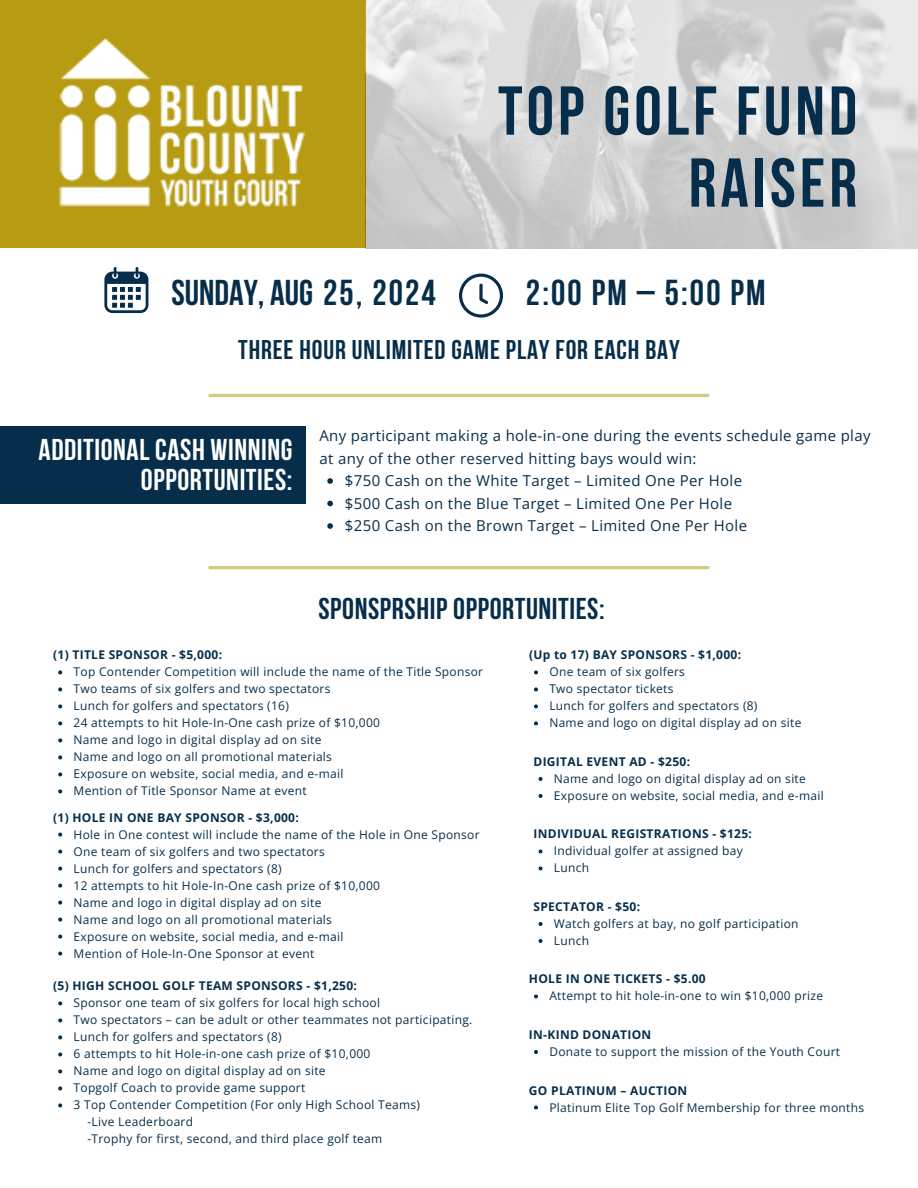
<style>
.page{position:relative;width:918px;height:1188px;background:#fff}
.page>*{position:absolute;margin:0;border:0;box-sizing:border-box;transform-origin:0 0}
.t1{font:700 69px/72px "Bebas Neue";letter-spacing:.06em;color:#062e4b;text-align:right}
.t2{font:700 36px "Bebas Neue";color:#062e4b}
.t3{font:700 36px "Bebas Neue";letter-spacing:.06em;color:#062e4b}
.t4{font:700 30px/30.3px "Bebas Neue";letter-spacing:.02em;color:#fff;text-align:right}
.t5{font:700 30px "Bebas Neue";letter-spacing:.02em;color:#062e4b}
.t6{font:700 27px "Bebas Neue";letter-spacing:.03em;color:#062e4b}
.t7{font:15px/22.5px "Open Sans";letter-spacing:.025em;color:#062e4b}
.t8{font:12px "Open Sans";letter-spacing:.025em;color:#062e4b}
.t9{font:700 12px "Open Sans";letter-spacing:.025em;color:#062e4b}
</style>
<div class="page">
<div style="left:0;top:0;width:365px;height:248px;background:#b79b13"></div>
<img style="left:59px;top:38px;width:247px;height:169px">
<img style="left:365px;top:0;width:553px;height:248px">
<svg style="left:104px;top:267px;width:44px;height:46px"></svg>
<svg style="left:459px;top:274px;width:44px;height:43px"></svg>
<hr style="left:210px;top:394px;width:498px;height:3px;background:#b79b13">
<hr style="left:210px;top:566px;width:498px;height:3px;background:#b79b13">
<div style="left:0;top:426px;width:306px;height:78px;background:#062e4b"></div>
<svg style="left:327px;top:478px;width:6px;height:6px"></svg>
<svg style="left:327px;top:501px;width:6px;height:5px"></svg>
<svg style="left:327px;top:523px;width:6px;height:6px"></svg>
<svg style="left:58px;top:670px;width:4px;height:4px"></svg>
<svg style="left:58px;top:687px;width:4px;height:4px"></svg>
<svg style="left:58px;top:704px;width:4px;height:4px"></svg>
<svg style="left:58px;top:721px;width:4px;height:4px"></svg>
<svg style="left:58px;top:738px;width:4px;height:4px"></svg>
<svg style="left:58px;top:755px;width:4px;height:4px"></svg>
<svg style="left:58px;top:772px;width:4px;height:4px"></svg>
<svg style="left:58px;top:789px;width:4px;height:4px"></svg>
<svg style="left:58px;top:833px;width:4px;height:4px"></svg>
<svg style="left:58px;top:850px;width:4px;height:4px"></svg>
<svg style="left:58px;top:867px;width:4px;height:4px"></svg>
<svg style="left:58px;top:884px;width:4px;height:4px"></svg>
<svg style="left:58px;top:901px;width:4px;height:4px"></svg>
<svg style="left:58px;top:918px;width:4px;height:4px"></svg>
<svg style="left:58px;top:935px;width:4px;height:4px"></svg>
<svg style="left:58px;top:952px;width:4px;height:4px"></svg>
<svg style="left:58px;top:1001px;width:4px;height:4px"></svg>
<svg style="left:58px;top:1018px;width:4px;height:4px"></svg>
<svg style="left:58px;top:1035px;width:4px;height:4px"></svg>
<svg style="left:58px;top:1052px;width:4px;height:4px"></svg>
<svg style="left:58px;top:1069px;width:4px;height:4px"></svg>
<svg style="left:58px;top:1086px;width:4px;height:4px"></svg>
<svg style="left:58px;top:1103px;width:4px;height:4px"></svg>
<svg style="left:534px;top:670px;width:4px;height:4px"></svg>
<svg style="left:534px;top:687px;width:4px;height:4px"></svg>
<svg style="left:534px;top:704px;width:4px;height:4px"></svg>
<svg style="left:534px;top:721px;width:4px;height:4px"></svg>
<svg style="left:539px;top:777px;width:4px;height:4px"></svg>
<svg style="left:539px;top:794px;width:4px;height:4px"></svg>
<svg style="left:539px;top:849px;width:4px;height:4px"></svg>
<svg style="left:539px;top:866px;width:4px;height:4px"></svg>
<svg style="left:539px;top:922px;width:4px;height:4px"></svg>
<svg style="left:539px;top:939px;width:4px;height:4px"></svg>
<svg style="left:534px;top:994px;width:4px;height:4px"></svg>
<svg style="left:534px;top:1050px;width:4px;height:4px"></svg>
<svg style="left:534px;top:1106px;width:4px;height:4px"></svg>
<p class="t1" style="left:498px;top:81px;width:361px">TOP GOLF FUND<br>RAISER</p>
<p class="t2" style="left:171px;top:273px;width:266px">SUNDAY, AUG 25, 2024</p>
<p class="t3" style="left:526px;top:278px;width:241px">2:00 PM – 5:00 PM</p>
<p class="t6" style="left:238px;top:339px;width:443px">THREE HOUR UNLIMITED GAME PLAY FOR EACH BAY</p>
<p class="t4" style="left:39px;top:437px;width:255px">ADDITIONAL CASH WINNING<br>OPPORTUNITIES:</p>
<p class="t7" style="left:319px;top:424px;width:553px">Any participant making a hole-in-one during the events schedule game play at any of the other reserved hitting bays would win:</p>
<p class="t7" style="left:345px;top:469px;width:399px">$750 Cash on the White Target – Limited One Per Hole</p>
<p class="t7" style="left:345px;top:491px;width:389px">$500 Cash on the Blue Target – Limited One Per Hole</p>
<p class="t7" style="left:345px;top:514px;width:404px">$250 Cash on the Brown Target – Limited One Per Hole</p>
<p class="t5" style="left:319px;top:596px;width:288px">SPONSPRSHIP OPPORTUNITIES:</p>
<p class="t9" style="left:53px;top:647px;width:170px">(1) TITLE SPONSOR - $5,000:</p>
<p class="t8" style="left:74px;top:664px;width:411px">Top Contender Competition will include the name of the Title Sponsor</p>
<p class="t8" style="left:74px;top:681px;width:258px">Two teams of six golfers and two spectators</p>
<p class="t8" style="left:74px;top:698px;width:217px">Lunch for golfers and spectators (16)</p>
<p class="t8" style="left:74px;top:715px;width:308px">24 attempts to hit Hole-In-One cash prize of $10,000</p>
<p class="t8" style="left:74px;top:732px;width:249px">Name and logo in digital display ad on site</p>
<p class="t8" style="left:74px;top:749px;width:260px">Name and logo on all promotional materials</p>
<p class="t8" style="left:74px;top:766px;width:271px">Exposure on website, social media, and e-mail</p>
<p class="t8" style="left:74px;top:783px;width:235px">Mention of Title Sponsor Name at event</p>
<p class="t9" style="left:53px;top:809px;width:247px">(1) HOLE IN ONE BAY SPONSOR - $3,000:</p>
<p class="t8" style="left:74px;top:826px;width:408px">Hole in One contest will include the name of the Hole in One Sponsor</p>
<p class="t8" style="left:74px;top:843px;width:253px">One team of six golfers and two spectators</p>
<p class="t8" style="left:74px;top:860px;width:210px">Lunch for golfers and spectators (8)</p>
<p class="t8" style="left:74px;top:877px;width:308px">12 attempts to hit Hole-In-One cash prize of $10,000</p>
<p class="t8" style="left:74px;top:894px;width:249px">Name and logo in digital display ad on site</p>
<p class="t8" style="left:74px;top:911px;width:260px">Name and logo on all promotional materials</p>
<p class="t8" style="left:74px;top:928px;width:271px">Exposure on website, social media, and e-mail</p>
<p class="t8" style="left:74px;top:945px;width:242px">Mention of Hole-In-One Sponsor at event</p>
<p class="t9" style="left:53px;top:978px;width:305px">(5) HIGH SCHOOL GOLF TEAM SPONSORS - $1,250:</p>
<p class="t8" style="left:74px;top:995px;width:308px">Sponsor one team of six golfers for local high school</p>
<p class="t8" style="left:74px;top:1012px;width:400px">Two spectators – can be adult or other teammates not participating.</p>
<p class="t8" style="left:74px;top:1029px;width:210px">Lunch for golfers and spectators (8)</p>
<p class="t8" style="left:74px;top:1046px;width:298px">6 attempts to hit Hole-in-one cash prize of $10,000</p>
<p class="t8" style="left:74px;top:1063px;width:254px">Name and logo on digital display ad on site</p>
<p class="t8" style="left:74px;top:1080px;width:233px">Topgolf Coach to provide game support</p>
<p class="t8" style="left:74px;top:1097px;width:348px">3 Top Contender Competition (For only High School Teams)</p>
<p class="t8" style="left:87px;top:1114px;width:107px">-Live Leaderboard</p>
<p class="t8" style="left:87px;top:1131px;width:296px">-Trophy for first, second, and third place golf team</p>
<p class="t9" style="left:529px;top:647px;width:214px">(Up to 17) BAY SPONSORS - $1,000:</p>
<p class="t8" style="left:549px;top:664px;width:137px">One team of six golfers</p>
<p class="t8" style="left:549px;top:681px;width:126px">Two spectator tickets</p>
<p class="t8" style="left:549px;top:698px;width:210px">Lunch for golfers and spectators (8)</p>
<p class="t8" style="left:549px;top:715px;width:254px">Name and logo on digital display ad on site</p>
<p class="t9" style="left:534px;top:753px;width:158px">DIGITAL EVENT AD - $250:</p>
<p class="t8" style="left:554px;top:770px;width:254px">Name and logo on digital display ad on site</p>
<p class="t8" style="left:554px;top:787px;width:271px">Exposure on website, social media, and e-mail</p>
<p class="t9" style="left:534px;top:826px;width:220px">INDIVIDUAL REGISTRATIONS - $125:</p>
<p class="t8" style="left:554px;top:843px;width:190px">Individual golfer at assigned bay</p>
<p class="t8" style="left:554px;top:860px;width:37px">Lunch</p>
<p class="t9" style="left:534px;top:898px;width:108px">SPECTATOR - $50:</p>
<p class="t8" style="left:554px;top:915px;width:246px">Watch golfers at bay, no golf participation</p>
<p class="t8" style="left:554px;top:932px;width:37px">Lunch</p>
<p class="t9" style="left:529px;top:971px;width:178px">HOLE IN ONE TICKETS - $5.00</p>
<p class="t8" style="left:549px;top:988px;width:275px">Attempt to hit hole-in-one to win $10,000 prize</p>
<p class="t9" style="left:529px;top:1026px;width:124px">IN-KIND DONATION</p>
<p class="t8" style="left:549px;top:1043px;width:292px">Donate to support the mission of the Youth Court</p>
<p class="t9" style="left:529px;top:1082px;width:160px">GO PLATINUM – AUCTION</p>
<p class="t8" style="left:549px;top:1099px;width:316px">Platinum Elite Top Golf Membership for three months</p>
</div>
